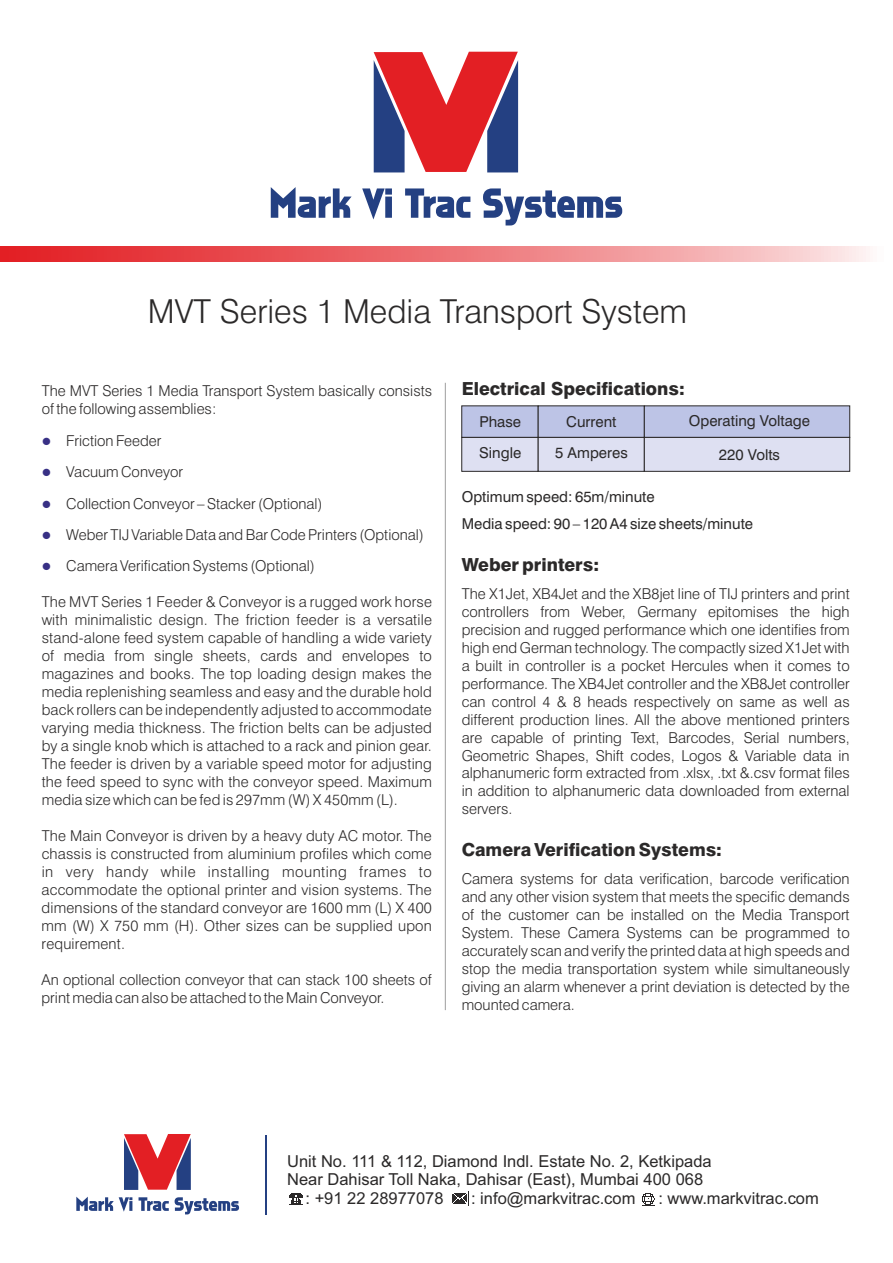
<style>
.page{position:relative;width:893px;height:1263px;background:#fff}
.page>*{position:absolute;margin:0;border:0;box-sizing:border-box;transform-origin:0 0}
.t1{font:300 33px "Swiss 721 BT";color:#2b2929}
.t2{font:800 18px "Swiss 721 BT";color:#2b2929}
.t3{font:16.5px "Arial";color:#2b2929}
.t4{font:300 15px/18px "Swiss 721 BT";color:#2b2929;text-align:justify}
.t5{font:15px/27px "Swiss 721 BT";color:#2b2929}
.s1{color:#383085}
</style>
<div class="page">
<svg style="left:0;top:247px;width:870px;height:15px"></svg>
<svg style="left:374px;top:52px;width:144px;height:120px"></svg>
<svg style="left:271px;top:187px;width:351px;height:38px"></svg>
<svg style="left:461px;top:405px;width:390px;height:67px"></svg>
<hr style="left:265px;top:1135px;width:2px;height:79px;background:#244082">
<svg style="left:124px;top:1134px;width:67px;height:56px"></svg>
<svg style="left:76px;top:1197px;width:163px;height:17px"></svg>
<hr style="left:445px;top:383px;width:1px;height:627px;background:#9e9e9e">
<img style="left:453px;top:1193px;width:14px;height:11px">
<img style="left:289px;top:1193px;width:14px;height:11px">
<svg style="left:642px;top:1193px;width:13px;height:13px"></svg>
<h1 class="t1" style="left:148px;top:298px;width:541px">MVT Series 1 Media Transport System</h1>
<p class="t4" style="left:42px;top:383px;width:392px">The MVT Series 1 Media Transport System basically consists of the following assemblies:</p>
<p class="t4" style="left:42px;top:433px;width:121px"><span class="s1">●</span> Friction Feeder</p>
<p class="t4" style="left:42px;top:464px;width:143px"><span class="s1">●</span> Vacuum Conveyor</p>
<p class="t4" style="left:42px;top:496px;width:282px"><span class="s1">●</span> Collection Conveyor – Stacker (Optional)</p>
<p class="t4" style="left:42px;top:527px;width:383px"><span class="s1">●</span> Weber TIJ Variable Data and Bar Code Printers (Optional)</p>
<p class="t4" style="left:42px;top:559px;width:274px"><span class="s1">●</span> Camera Verification Systems (Optional)</p>
<p class="t4" style="left:42px;top:594px;width:392px">The MVT Series 1 Feeder &amp; Conveyor is a rugged work horse with minimalistic design. The friction feeder is a versatile stand-alone feed system capable of handling a wide variety of media from single sheets, cards and envelopes to magazines and books. The top loading design makes the media replenishing seamless and easy and the durable hold back rollers can be independently adjusted to accommodate varying media thickness. The friction belts can be adjusted by a single knob which is attached to a rack and pinion gear.<br>The feeder is driven by a variable speed motor for adjusting the feed speed to sync with the conveyor speed. Maximum media size which can be fed is 297mm (W) X 450mm (L).</p>
<p class="t4" style="left:42px;top:828px;width:392px">The Main Conveyor is driven by a heavy duty AC motor. The chassis is constructed from aluminium profiles which come in very handy while installing mounting frames to accommodate the optional printer and vision systems. The dimensions of the standard conveyor are 1600 mm (L) X 400 mm (W) X 750 mm (H). Other sizes can be supplied upon requirement.</p>
<p class="t4" style="left:42px;top:972px;width:392px">An optional collection conveyor that can stack 100 sheets of print media can also be attached to the Main Conveyor.</p>
<p class="t2" style="left:462px;top:381px;width:225px">Electrical Specifications:</p>
<p class="t5" style="left:479px;top:409px;width:43px">Phase</p>
<p class="t5" style="left:566px;top:410px;width:52px">Current</p>
<p class="t5" style="left:689px;top:408px;width:123px">Operating Voltage</p>
<p class="t5" style="left:479px;top:441px;width:44px">Single</p>
<p class="t5" style="left:555px;top:441px;width:74px">5 Amperes</p>
<p class="t5" style="left:719px;top:442px;width:63px">220 Volts</p>
<p class="t5" style="left:462px;top:484px;width:293px">Optimum speed: 65m/minute<br>Media speed: 90 – 120 A4 size sheets/minute</p>
<p class="t2" style="left:462px;top:557px;width:139px">Weber printers:</p>
<p class="t4" style="left:462px;top:586px;width:389px">The X1Jet, XB4Jet and the XB8jet line of TIJ printers and print controllers from Weber, Germany epitomises the high precision and rugged performance which one identifies from high end German technology. The compactly sized X1Jet with a built in controller is a pocket Hercules when it comes to performance. The XB4Jet controller and the XB8Jet controller can control 4 &amp; 8 heads respectively on same as well as different production lines. All the above mentioned printers are capable of printing Text, Barcodes, Serial numbers, Geometric Shapes, Shift codes, Logos &amp; Variable data in alphanumeric form extracted from .xlsx, .txt &amp;.csv format files in addition to alphanumeric data downloaded from external servers.</p>
<p class="t2" style="left:462px;top:842px;width:262px">Camera Verification Systems:</p>
<p class="t4" style="left:462px;top:871px;width:389px">Camera systems for data verification, barcode verification and any other vision system that meets the specific demands of the customer can be installed on the Media Transport System. These Camera Systems can be programmed to accurately scan and verify the printed data at high speeds and stop the media transportation system while simultaneously giving an alarm whenever a print deviation is detected by the mounted camera.</p>
<p class="t3" style="left:287px;top:1155px;width:426px">Unit No. 111 &amp; 112, Diamond Indl. Estate No. 2, Ketkipada</p>
<p class="t3" style="left:287px;top:1173px;width:418px">Near Dahisar Toll Naka, Dahisar (East), Mumbai 400 068</p>
<p class="t3" style="left:305px;top:1191px;width:140px">: +91 22 28977078</p>
<p class="t3" style="left:471px;top:1191px;width:166px">: info@markvitrac.com</p>
<p class="t3" style="left:658px;top:1191px;width:162px">: www.markvitrac.com</p>
</div>
